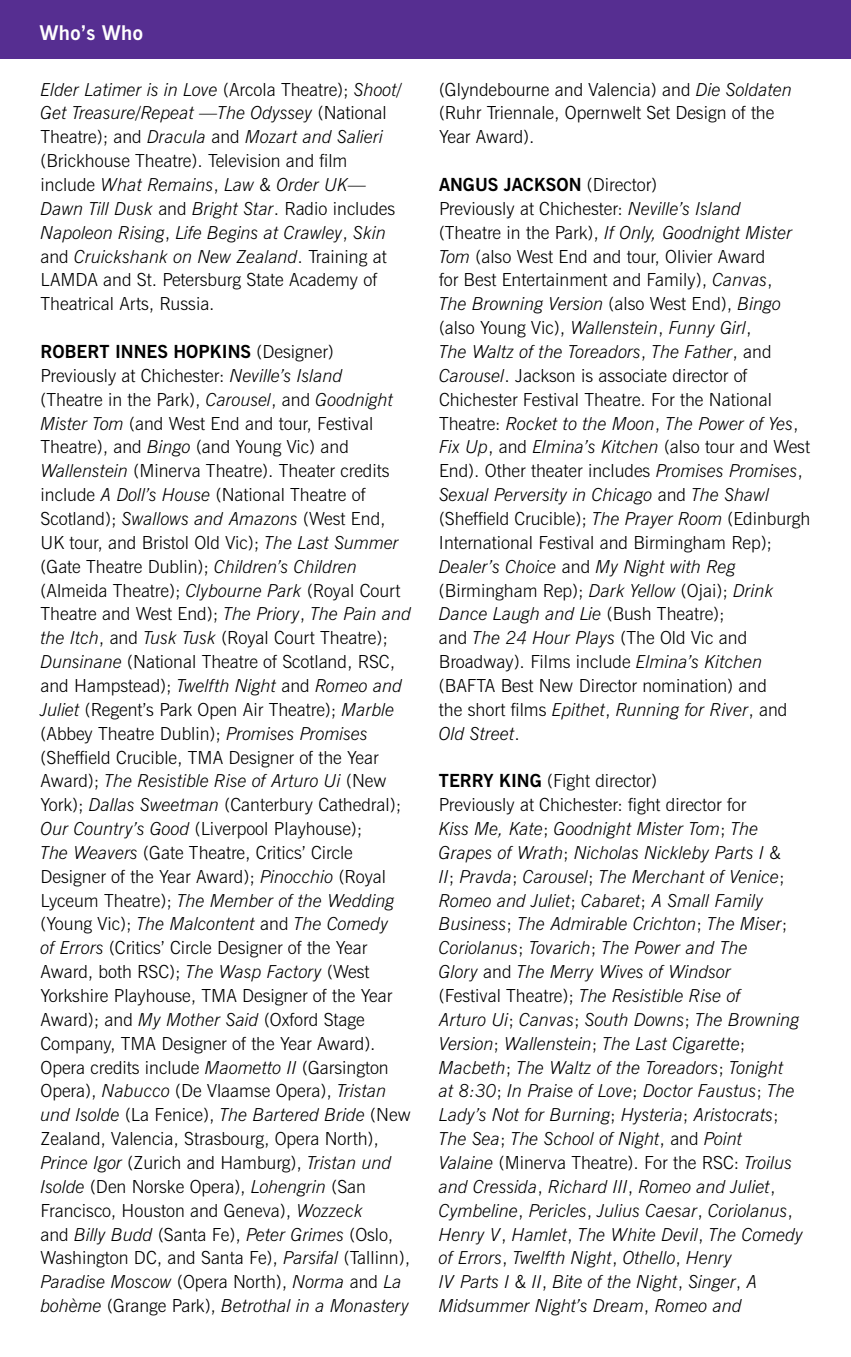
<style>
.page{position:relative;width:851px;height:1357px;background:#fff}
.page>*{position:absolute;margin:0;border:0;box-sizing:border-box;transform-origin:0 0}
.t1{font:700 20.25px "News Gothic BT";letter-spacing:.01em;color:#fff}
.t2{font:300 18px/23.8px "News Gothic BT";color:#000}
.t3{font:italic 300 18px/23.8px "News Gothic BT";color:#000}
.s1{font-style:normal}
.s2{font-weight:700}
.s3{font-style:italic}
.s4{font-weight:700;font-style:normal}
</style>
<div class="page">
<div style="left:0;top:0;width:850px;height:59px;background:#562e91"></div>
<p class="t1" style="left:40px;top:20px;width:105px">Who’s Who</p>
<p class="t3" style="left:40px;top:77px;width:363px">Elder Latimer is in Love <span class="s1">(Arcola Theatre);</span> Shoot/ Get Treasure/Repeat —The Odyssey <span class="s1">(National Theatre); and</span> Dracula <span class="s1">and</span> Mozart and Salieri <span class="s1">(Brickhouse Theatre). Television and film include</span> What Remains<span class="s1">,</span> Law &amp; Order UK— Dawn Till Dusk <span class="s1">and</span> Bright Star<span class="s1">. Radio includes </span>Napoleon Rising<span class="s1">,</span> Life Begins at Crawley<span class="s1">,</span> Skin <span class="s1">and</span> Cruickshank on New Zealand<span class="s1">. Training at LAMDA and St. Petersburg State Academy of Theatrical Arts, Russia.</span></p>
<p class="t2" style="left:40px;top:339px;width:372px"><span class="s2">ROBERT INNES HOPKINS</span> (Designer)<br>Previously at Chichester: <span class="s3">Neville’s Island<br></span>(Theatre in the Park), <span class="s3">Carousel</span>, and <span class="s3">Goodnight Mister Tom</span> (and West End and tour, Festival Theatre), and <span class="s3">Bingo</span> (and Young Vic) and <span class="s3">Wallenstein</span> (Minerva Theatre). Theater credits include <span class="s3">A Doll’s House</span> (National Theatre of Scotland); <span class="s3">Swallows and Amazons</span> (West End, UK tour, and Bristol Old Vic); <span class="s3">The Last Summer </span>(Gate Theatre Dublin); <span class="s3">Children’s Children </span>(Almeida Theatre); <span class="s3">Clybourne Park</span> (Royal Court Theatre and West End); <span class="s3">The Priory</span>, <span class="s3">The Pain and the Itch</span>, and <span class="s3">Tusk Tusk</span> (Royal Court Theatre); <span class="s3">Dunsinane</span> (National Theatre of Scotland, RSC, and Hampstead); <span class="s3">Twelfth Night</span> and <span class="s3">Romeo and Juliet</span> (Regent’s Park Open Air Theatre); <span class="s3">Marble </span>(Abbey Theatre Dublin); <span class="s3">Promises Promises </span>(Sheffield Crucible, TMA Designer of the Year Award); <span class="s3">The Resistible Rise of Arturo Ui</span> (New York); <span class="s3">Dallas Sweetman</span> (Canterbury Cathedral); <span class="s3">Our Country’s Good</span> (Liverpool Playhouse);<br><span class="s3">The Weavers</span> (Gate Theatre, Critics’ Circle Designer of the Year Award); <span class="s3">Pinocchio</span> (Royal Lyceum Theatre); <span class="s3">The Member of the Wedding </span>(Young Vic); <span class="s3">The Malcontent</span> and <span class="s3">The Comedy<br>of Errors</span> (Critics’ Circle Designer of the Year Award, both RSC); <span class="s3">The Wasp Factory</span> (West Yorkshire Playhouse, TMA Designer of the Year Award); and <span class="s3">My Mother Said</span> (Oxford Stage Company, TMA Designer of the Year Award).<br>Opera credits include <span class="s3">Maometto II</span> (Garsington Opera), <span class="s3">Nabucco</span> (De Vlaamse Opera), <span class="s3">Tristan und Isolde</span> (La Fenice), <span class="s3">The Bartered Bride</span> (New Zealand, Valencia, Strasbourg, Opera North), <span class="s3">Prince Igor</span> (Zurich and Hamburg), <span class="s3">Tristan und Isolde</span> (Den Norske Opera), <span class="s3">Lohengrin</span> (San Francisco, Houston and Geneva), <span class="s3">Wozzeck<br></span>and <span class="s3">Billy Budd</span> (Santa Fe), <span class="s3">Peter Grimes</span> (Oslo, Washington DC, and Santa Fe), <span class="s3">Parsifal</span> (Tallinn), <span class="s3">Paradise Moscow</span> (Opera North), <span class="s3">Norma</span> and <span class="s3">La bohème</span> (Grange Park), <span class="s3">Betrothal in a Monastery</span></p>
<p class="t2" style="left:439px;top:77px;width:354px">(Glyndebourne and Valencia) and <span class="s3">Die Soldaten </span>(Ruhr Triennale, Opernwelt Set Design of the<br>Year Award).</p>
<p class="t2" style="left:439px;top:173px;width:373px"><span class="s2">ANGUS JACKSON</span> (Director)<br>Previously at Chichester: <span class="s3">Neville’s Island<br></span>(Theatre in the Park), <span class="s3">If Only, Goodnight Mister Tom</span> (also West End and tour, Olivier Award<br>for Best Entertainment and Family), <span class="s3">Canvas</span>,<br><span class="s3">The Browning Version</span> (also West End), <span class="s3">Bingo </span>(also Young Vic), <span class="s3">Wallenstein</span>, <span class="s3">Funny Girl</span>,<br><span class="s3">The Waltz of the Toreadors</span>, <span class="s3">The Father</span>, and <span class="s3">Carousel</span>. Jackson is associate director of Chichester Festival Theatre. For the National Theatre: <span class="s3">Rocket to the Moon</span>, <span class="s3">The Power of Yes</span>, <span class="s3">Fix Up</span>, and <span class="s3">Elmina’s Kitchen</span> (also tour and West End). Other theater includes <span class="s3">Promises Promises</span>, <span class="s3">Sexual Perversity in Chicago</span> and <span class="s3">The Shawl </span>(Sheffield Crucible); <span class="s3">The Prayer Room</span> (Edinburgh International Festival and Birmingham Rep); <span class="s3">Dealer’s Choice</span> and <span class="s3">My Night with Reg </span>(Birmingham Rep); <span class="s3">Dark Yellow</span> (Ojai); <span class="s3">Drink Dance Laugh and Lie</span> (Bush Theatre);<br>and <span class="s3">The 24 Hour Plays</span> (The Old Vic and Broadway). Films include <span class="s3">Elmina’s Kitchen </span>(BAFTA Best New Director nomination) and<br>the short films <span class="s3">Epithet</span>, <span class="s3">Running for River</span>, and <span class="s3">Old Street</span>.</p>
<p class="t3" style="left:439px;top:769px;width:365px"><span class="s4">TERRY KING</span> <span class="s1">(Fight director)<br>Previously at Chichester: fight director for<br></span>Kiss Me, Kate<span class="s1">;</span> Goodnight Mister Tom<span class="s1">;</span> The Grapes of Wrath<span class="s1">;</span> Nicholas Nickleby Parts I &amp;<br>II<span class="s1">;</span> Pravda<span class="s1">;</span> Carousel<span class="s1">;</span> The Merchant of Venice<span class="s1">; </span>Romeo and Juliet<span class="s1">;</span> Cabaret<span class="s1">;</span> A Small Family Business<span class="s1">;</span> The Admirable Crichton<span class="s1">;</span> The Miser<span class="s1">; </span>Coriolanus<span class="s1">;</span> Tovarich<span class="s1">;</span> The Power and The<br>Glory <span class="s1">and</span> The Merry Wives of Windsor<br><span class="s1">(Festival Theatre);</span> The Resistible Rise of<br>Arturo Ui<span class="s1">;</span> Canvas<span class="s1">;</span> South Downs<span class="s1">;</span> The Browning Version<span class="s1">;</span> Wallenstein<span class="s1">;</span> The Last Cigarette<span class="s1">; </span>Macbeth<span class="s1">;</span> The Waltz of the Toreadors<span class="s1">;</span> Tonight<br>at 8:30<span class="s1">;</span> In Praise of Love<span class="s1">;</span> Doctor Faustus<span class="s1">;</span> The Lady’s Not for Burning<span class="s1">;</span> Hysteria<span class="s1">;</span> Aristocrats<span class="s1">; </span>The Sea<span class="s1">;</span> The School of Night<span class="s1">, and</span> Point<br>Valaine <span class="s1">(Minerva Theatre). For the RSC:</span> Troilus and Cressida<span class="s1">,</span> Richard III<span class="s1">,</span> Romeo and Juliet<span class="s1">, </span>Cymbeline<span class="s1">,</span> Pericles<span class="s1">,</span> Julius Caesar<span class="s1">,</span> Coriolanus<span class="s1">, </span>Henry V<span class="s1">,</span> Hamlet<span class="s1">,</span> The White Devil<span class="s1">,</span> The Comedy of Errors<span class="s1">,</span> Twelfth Night<span class="s1">,</span> Othello<span class="s1">,</span> Henry<br>IV Parts I &amp; II<span class="s1">,</span> Bite of the Night<span class="s1">,</span> Singer<span class="s1">,</span> A Midsummer Night’s Dream<span class="s1">,</span> Romeo and</p>
</div>
